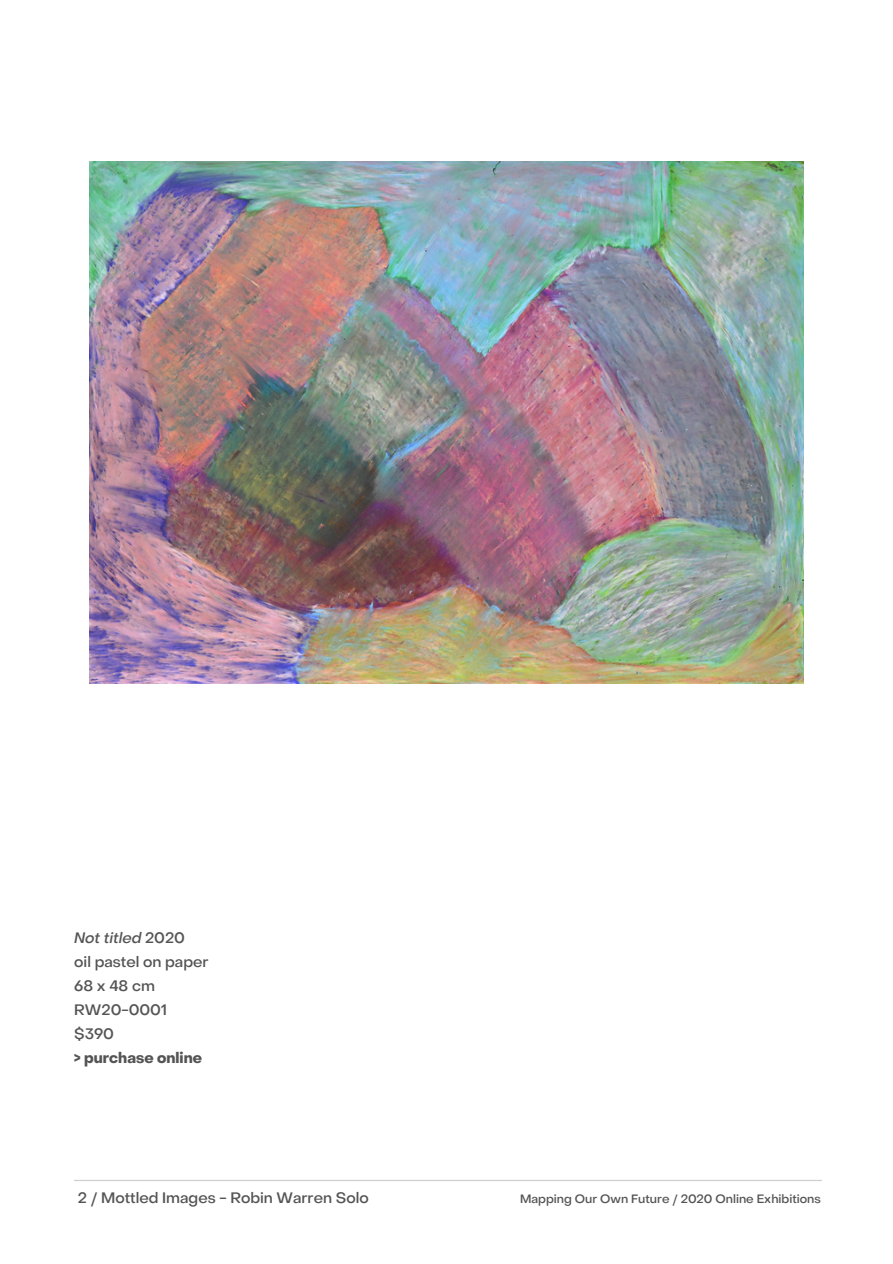
<style>
.page{position:relative;width:893px;height:1264px;background:#fff}
.page>*{position:absolute;margin:0;border:0;box-sizing:border-box;transform-origin:0 0}
.t1{font:500 15px "Object Sans";color:#545454}
.t2{font:700 15px "Object Sans";color:#545454}
.t3{font:italic 500 15px "Object Sans";color:#545454}
.t4{font:500 12px "Object Sans";color:#545454}
.s1{font-style:normal}
</style>
<div class="page">
<img style="left:89px;top:162px;width:714px;height:521px">
<p class="t3" style="left:74px;top:931px;width:112px">Not titled <span class="s1">2020</span></p>
<p class="t1" style="left:74px;top:955px;width:136px">oil pastel on paper</p>
<p class="t1" style="left:74px;top:979px;width:82px">68 x 48 cm</p>
<p class="t1" style="left:74px;top:1003px;width:94px">RW20-0001</p>
<p class="t1" style="left:74px;top:1027px;width:41px">$390</p>
<p class="t2" style="left:74px;top:1051px;width:129px">&gt; purchase online</p>
<p class="t1" style="left:78px;top:1191px;width:292px">2 / Mottled Images - Robin Warren Solo</p>
<p class="t4" style="left:520px;top:1194px;width:302px">Mapping Our Own Future / 2020 Online Exhibitions</p>
</div>
